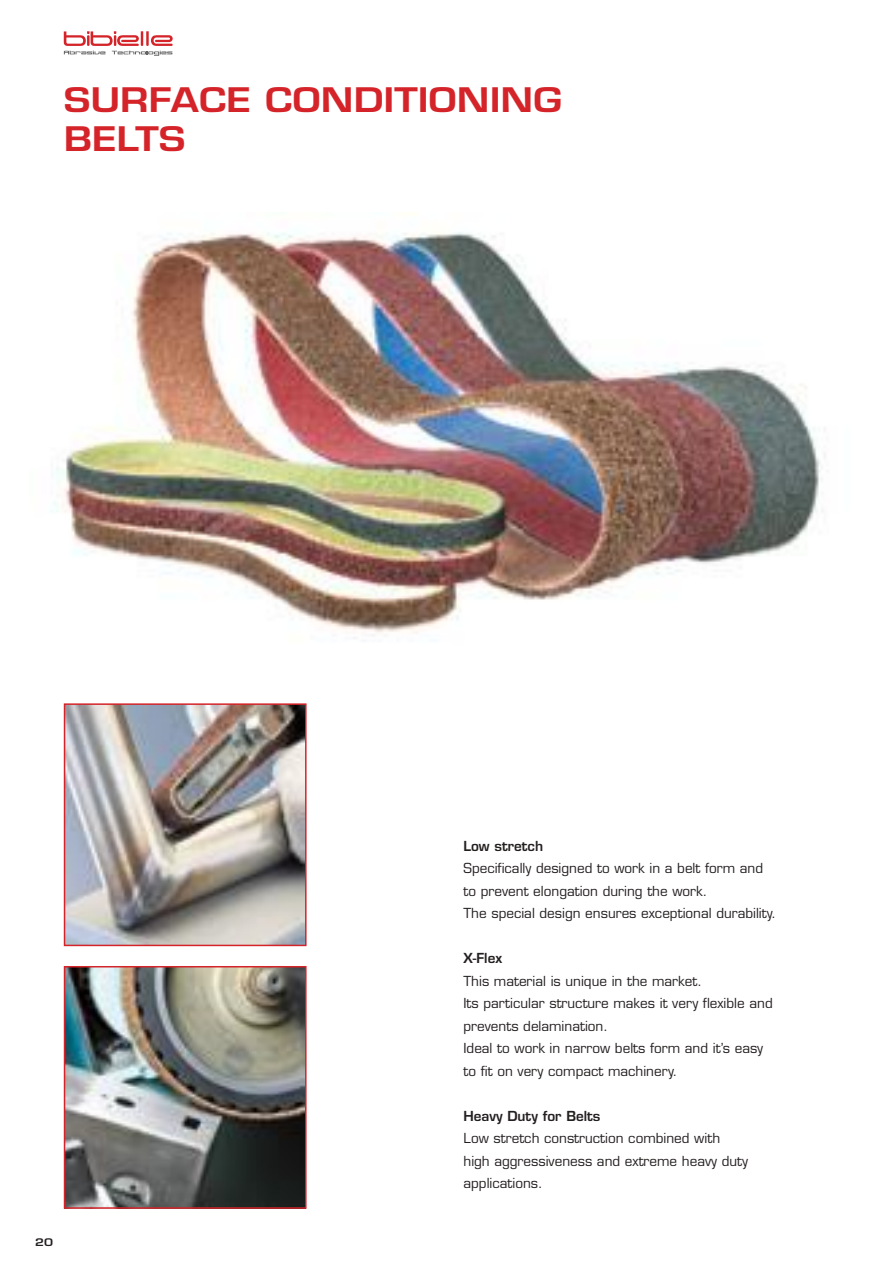
<style>
.page{position:relative;width:893px;height:1263px;background:#fff}
.page>*{position:absolute;margin:0;border:0;box-sizing:border-box;transform-origin:0 0}
.t1{font:600 33px "Eurostile";color:#d42429;scale:1.2 1}
.t2{font:13.5px/22.5px "Eurostile";color:#241f1f}
.t3{font:600 13.5px "Eurostile";color:#241f1f}
.t4{font:600 10.2px "Eurostile";color:#241f1f;scale:1.25 1}
</style>
<div class="page">
<svg style="left:64px;top:31px;width:109px;height:25px"></svg>
<img style="left:52px;top:213px;width:774px;height:426px">
<img style="left:67px;top:706px;width:237px;height:237px">
<div style="left:64px;top:703px;width:243px;height:243px;border:2px solid #d42429"></div>
<img style="left:67px;top:969px;width:237px;height:237px">
<div style="left:64px;top:966px;width:243px;height:243px;border:2px solid #d42429"></div>
<h1 class="t1" style="left:64px;top:79px;width:417px">SURFACE CONDITIONING</h1>
<h1 class="t1" style="left:64px;top:118px;width:103px">BELTS</h1>
<p class="t4" style="left:35px;top:1235px;width:16px">20</p>
<p class="t3" style="left:463px;top:837px;width:81px">Low stretch</p>
<p class="t2" style="left:463px;top:857px;width:314px">Specifically designed to work in a belt form and to prevent elongation during the work.<br>The special design ensures exceptional durability.</p>
<p class="t3" style="left:463px;top:950px;width:40px">X-Flex</p>
<p class="t2" style="left:463px;top:970px;width:311px">This material is unique in the market.<br>Its particular structure makes it very flexible and prevents delamination.<br>Ideal to work in narrow belts form and it’s easy to fit on very compact machinery.</p>
<p class="t3" style="left:463px;top:1107px;width:138px">Heavy Duty for Belts</p>
<p class="t2" style="left:463px;top:1127px;width:286px">Low stretch construction combined with high aggressiveness and extreme heavy duty applications.</p>
</div>
